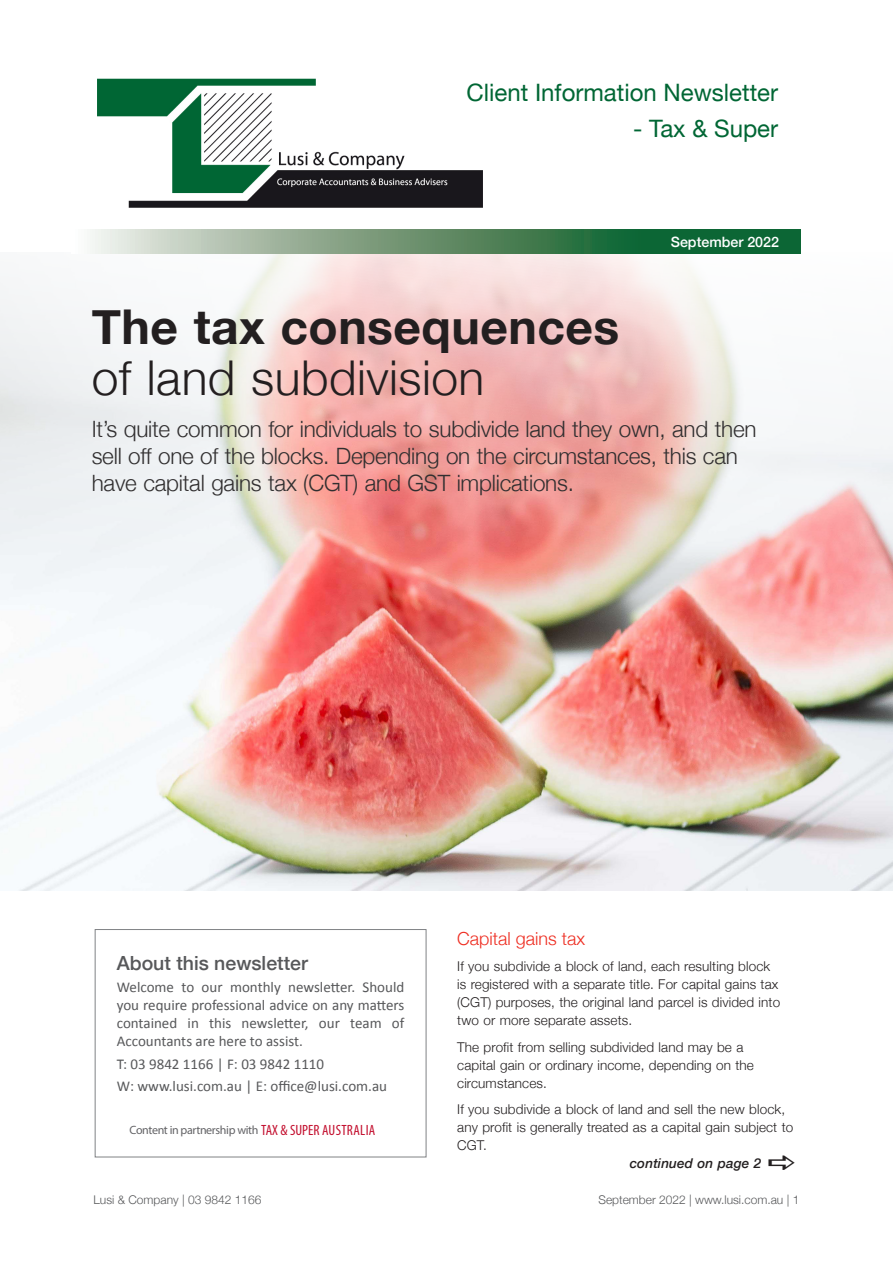
<style>
.page{position:relative;width:893px;height:1263px;background:#fff}
.page>*{position:absolute;margin:0;border:0;box-sizing:border-box;transform-origin:0 0}
._15_Article_head_1{font:700 48px/51px "Helvetica Neue";letter-spacing:.01em;color:#231f20}
.t1{font:24px "Helvetica Neue";color:#006634}
._15_Blurb_text{font:300 22.5px/27px "Helvetica Neue";letter-spacing:-.01em;color:#312f30}
.About_this_newslette{font:500 19.5px "Helvetica Neue";color:#57585a}
.subhead_orange{font:300 18px "Helvetica Neue";color:#ee2e22}
.t2{font:15px/18px "Calibri";color:#57585a;text-align:justify}
.t3{font:condensed 14.85px "Myriad Pro";letter-spacing:.01em;color:#c3102f}
.t4{font:500 14.25px "Helvetica Neue";color:#fff}
._15_Body_text{font:300 13.5px/18px "Helvetica Neue";letter-spacing:.01em;color:#231f20}
._15_Body_text-2{font:italic 500 13.5px "Helvetica Neue";letter-spacing:.01em;color:#231f20}
.t5{font:300 12px "Helvetica Neue";color:#57585a}
.t6{font:12px "Myriad Pro";letter-spacing:-.03em;color:#636366}
.s1{font-weight:300}
</style>
<div class="page">
<img style="left:0;top:252px;width:893px;height:639px">
<div style="left:95px;top:929px;width:331px;height:228px;border:1px solid #808285"></div>
<svg style="left:72px;top:230px;width:728px;height:23px;background:#699776"></svg>
<img style="left:97px;top:78px;width:386px;height:130px">
<p class="t1" style="left:467px;top:75px;width:313px">Client Information Newsletter</p>
<p class="t1" style="left:633px;top:111px;width:146px">- Tax &amp; Super</p>
<p class="t4" style="left:671px;top:231px;width:110px">September 2022</p>
<p class="_15_Article_head_1" style="left:92px;top:302px;width:529px">The tax consequences <span class="s1">of land subdivision</span></p>
<p class="_15_Blurb_text" style="left:92px;top:414px;width:666px">It’s quite common for individuals to subdivide land they own, and then sell off one of the blocks. Depending on the circumstances, this can have capital gains tax (CGT) and GST implications.</p>
<p class="About_this_newslette" style="left:117px;top:947px;width:193px">About this newsletter</p>
<p class="t2" style="left:117px;top:978px;width:289px">Welcome to our monthly newsletter. Should you require professional advice on any matters contained in this newsletter, our team of Accountants are here to assist.</p>
<p class="t2" style="left:117px;top:1054px;width:209px">T: 03 9842 1166 | F: 03 9842 1110</p>
<p class="t2" style="left:117px;top:1076px;width:272px">W: www.lusi.com.au | E: office@lusi.com.au</p>
<p class="t6" style="left:130px;top:1122px;width:130px">Content in partnership with</p>
<p class="t3" style="left:261px;top:1121px;width:116px">TAX &amp; SUPER AUSTRALIA</p>
<p class="subhead_orange" style="left:457px;top:923px;width:130px">Capital gains tax</p>
<p class="_15_Body_text" style="left:457px;top:956px;width:325px">If you subdivide a block of land, each resulting block is registered with a separate title. For capital gains tax (CGT) purposes, the original land parcel is divided into two or more separate assets.</p>
<p class="_15_Body_text" style="left:457px;top:1037px;width:298px">The profit from selling subdivided land may be a capital gain or ordinary income, depending on the circumstances.</p>
<p class="_15_Body_text" style="left:457px;top:1099px;width:338px">If you subdivide a block of land and sell the new block, any profit is generally treated as a capital gain subject to<br>CGT.</p>
<p class="_15_Body_text-2" style="left:630px;top:1151px;width:133px">continued on page 2</p>
<p class="t5" style="left:94px;top:1190px;width:169px">Lusi &amp; Company | 03 9842 1166</p>
<p class="t5" style="left:598px;top:1190px;width:202px">September 2022 | www.lusi.com.au | 1</p>
</div>
